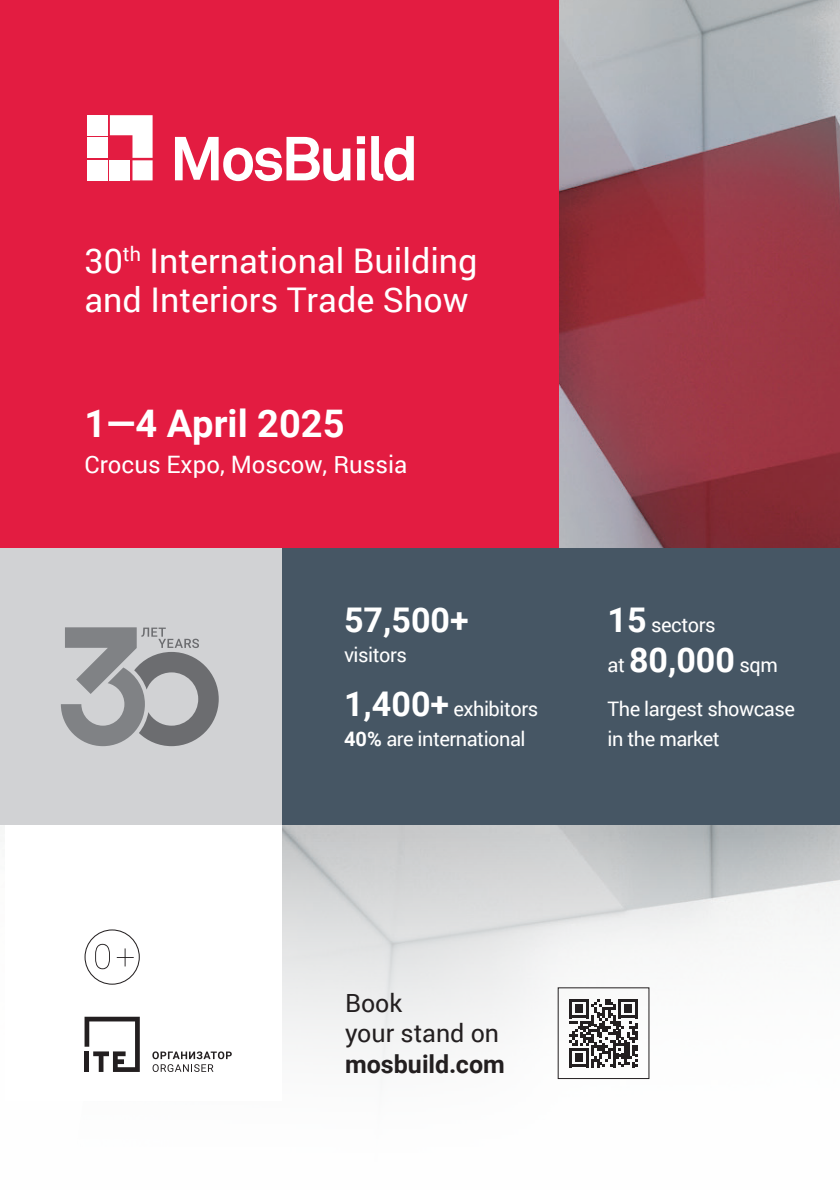
<style>
.page{position:relative;width:840px;height:1191px;background:#fff}
.page>*{position:absolute;margin:0;border:0;box-sizing:border-box;transform-origin:0 0}
.t1{font:700 38px "Roboto";color:#fff}
.t2{font:34px/39px "Roboto";color:#fff}
.t3{font:700 34px "Roboto";color:#fff}
.t4{font:25px/30.6px "Roboto";color:#231f20}
.t5{font:700 25px "Roboto";color:#231f20}
.t6{font:24px "Roboto";color:#fff}
.t7{font:20px/30px "Roboto";letter-spacing:-.025em;color:#fff}
.s1{font-weight:700;font-size:34px}
.s2{font-weight:700}
.s3{font-weight:400;font-size:20px}
</style>
<div class="page">
<img style="left:0;top:0;width:839px;height:832px">
<svg style="left:282px;top:832px;width:557px;height:248px"></svg>
<div style="left:0;top:0;width:558px;height:549px;background:#e31c41"></div>
<svg style="left:175px;top:137px;width:175px;height:44px"></svg>
<svg style="left:356px;top:136px;width:9px;height:44px"></svg>
<svg style="left:371px;top:136px;width:42px;height:45px"></svg>
<div style="left:87px;top:160px;width:20px;height:20px;background:#fff"></div>
<div style="left:110px;top:160px;width:20px;height:20px;background:#fff"></div>
<div style="left:87px;top:138px;width:20px;height:20px;background:#fff"></div>
<div style="left:132px;top:160px;width:20px;height:20px;background:#fff"></div>
<div style="left:87px;top:115px;width:20px;height:20px;background:#fff"></div>
<svg style="left:110px;top:115px;width:42px;height:43px"></svg>
<div style="left:6px;top:824px;width:276px;height:276px;background:#fff"></div>
<div style="left:282px;top:549px;width:557px;height:275px;background:#465664"></div>
<div style="left:0;top:549px;width:282px;height:275px;background:#d1d2d4"></div>
<svg style="left:84px;top:1016px;width:56px;height:56px"></svg>
<svg style="left:152px;top:1051px;width:80px;height:21px"></svg>
<svg style="left:84px;top:929px;width:56px;height:55px"></svg>
<svg style="left:61px;top:627px;width:157px;height:119px"></svg>
<svg style="left:569px;top:999px;width:68px;height:68px"></svg>
<h2 class="t2" style="left:84px;top:240px;width:394px">30<sup>th</sup> International Building and Interiors Trade Show</h2>
<h1 class="t1" style="left:84px;top:396px;width:261px">1—4 April 2025</h1>
<p class="t6" style="left:84px;top:447px;width:324px">Crocus Expo, Moscow, Russia</p>
<h2 class="t3" style="left:344px;top:596px;width:126px">57,500+</h2>
<p class="t7" style="left:344px;top:639px;width:64px">visitors</p>
<p class="t7" style="left:344px;top:693px;width:195px"><span class="s1">1,400+</span> exhibitors<br><span class="s2">40%</span> are international</p>
<p class="t7" style="left:607px;top:609px;width:109px"><span class="s1">15</span> sectors</p>
<h2 class="t3" style="left:607px;top:636px;width:171px"><span class="s3">at</span> 80,000 <span class="s3">sqm</span></h2>
<p class="t7" style="left:607px;top:693px;width:189px">The largest showcase in the market</p>
<p class="t4" style="left:345px;top:986px;width:156px">Book<br>your stand on</p>
<p class="t5" style="left:345px;top:1046px;width:161px">mosbuild.com</p>
</div>
